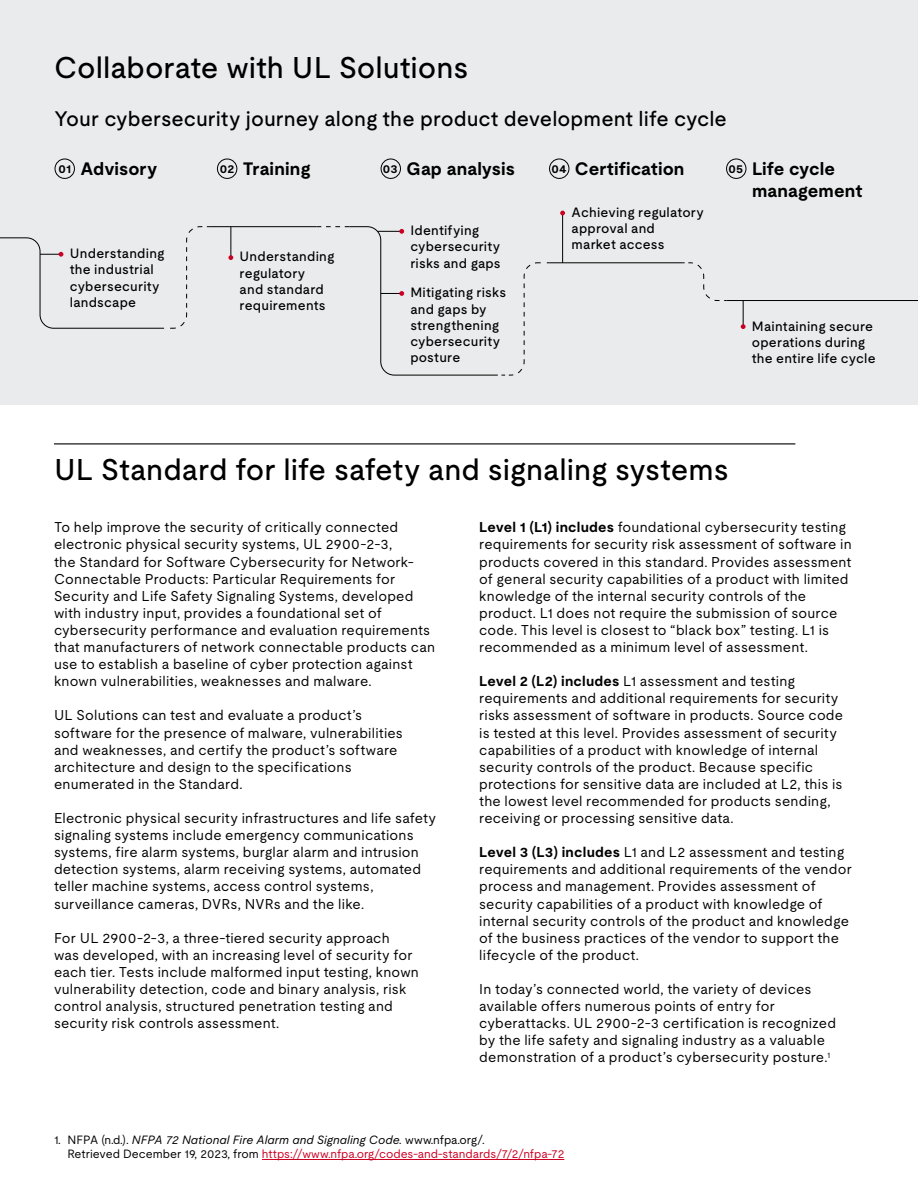
<style>
.page{position:relative;width:918px;height:1188px;background:#fff}
.page>*{position:absolute;margin:0;border:0;box-sizing:border-box;transform-origin:0 0}
.t1{font:500 30px "UL Moderat";color:#000}
.t2{font:500 21px "UL Moderat";color:#000}
.t3{font:700 18px/21.6px "UL Moderat";letter-spacing:.005em;color:#000}
.t4{font:14.25px/17.1px "UL Moderat";letter-spacing:.015em;color:#000}
.t5{font:500 13.5px/16.2px "UL Moderat";letter-spacing:.015em;color:#000}
.t6{font:12px/14.4px "UL Moderat";color:#000}
.s1{font-size:12px}
.s2{font-weight:700}
.s3{font-style:italic}
.s4{color:#ca0123}
</style>
<div class="page">
<div style="left:0;top:0;width:918px;height:405px;background:#eaebec"></div>
<hr style="left:562px;top:213px;width:1px;height:50px;background:#000">
<svg style="left:560px;top:211px;width:5px;height:4px"></svg>
<svg style="left:0;top:226px;width:918px;height:150px"></svg>
<svg style="left:160px;top:226px;width:50px;height:103px"></svg>
<svg style="left:317px;top:226px;width:32px;height:1px"></svg>
<svg style="left:495px;top:262px;width:56px;height:114px"></svg>
<svg style="left:682px;top:262px;width:45px;height:39px"></svg>
<div style="left:55px;top:159px;width:20px;height:20px;border:1px solid #000;border-radius:50%"></div>
<div style="left:217px;top:159px;width:20px;height:20px;border:1px solid #000;border-radius:50%"></div>
<div style="left:381px;top:159px;width:20px;height:20px;border:1px solid #000;border-radius:50%"></div>
<div style="left:549px;top:159px;width:20px;height:20px;border:1px solid #000;border-radius:50%"></div>
<div style="left:726px;top:159px;width:20px;height:20px;border:1px solid #000;border-radius:50%"></div>
<hr style="left:262px;top:1159px;width:302px;height:1px;background:#ca0123">
<hr style="left:54px;top:443px;width:741px;height:1px;background:#000">
<h1 class="t1" style="left:54px;top:44px;width:416px">Collaborate with UL Solutions</h1>
<h2 class="t2" style="left:54px;top:102px;width:674px">Your cybersecurity journey along the product development life cycle</h2>
<p class="t3" style="left:58px;top:158px;width:100px"><span class="s1">01</span> Advisory</p>
<p class="t3" style="left:220px;top:158px;width:92px"><span class="s1">02</span> Training</p>
<p class="t3" style="left:383px;top:158px;width:134px"><span class="s1">03</span> Gap analysis</p>
<p class="t3" style="left:551px;top:158px;width:135px"><span class="s1">04</span> Certification</p>
<p class="t3" style="left:752px;top:158px;width:112px;text-indent:-23px"><span class="s1">05</span> Life cycle management</p>
<p class="t5" style="left:70px;top:245px;width:96px">Understanding the industrial cybersecurity landscape</p>
<p class="t5" style="left:240px;top:248px;width:96px">Understanding regulatory<br>and standard requirements</p>
<p class="t5" style="left:410px;top:222px;width:92px">Identifying cybersecurity risks and gaps</p>
<p class="t5" style="left:410px;top:284px;width:97px">Mitigating risks and gaps by strengthening cybersecurity posture</p>
<p class="t5" style="left:572px;top:204px;width:134px">Achieving regulatory approval and<br>market access</p>
<p class="t5" style="left:752px;top:317px;width:125px">Maintaining secure operations during the entire life cycle</p>
<h1 class="t1" style="left:54px;top:446px;width:676px">UL Standard for life safety and signaling systems</h1>
<p class="t4" style="left:54px;top:518px;width:383px">To help improve the security of critically connected electronic physical security systems, UL 2900-2-3,<br>the Standard for Software Cybersecurity for Network-Connectable Products: Particular Requirements for Security and Life Safety Signaling Systems, developed with industry input, provides a foundational set of cybersecurity performance and evaluation requirements that manufacturers of network connectable products can use to establish a baseline of cyber protection against known vulnerabilities, weaknesses and malware.</p>
<p class="t4" style="left:54px;top:707px;width:350px">UL Solutions can test and evaluate a product’s software for the presence of malware, vulnerabilities and weaknesses, and certify the product’s software architecture and design to the specifications enumerated in the Standard.</p>
<p class="t4" style="left:54px;top:809px;width:384px">Electronic physical security infrastructures and life safety signaling systems include emergency communications systems, fire alarm systems, burglar alarm and intrusion detection systems, alarm receiving systems, automated teller machine systems, access control systems, surveillance cameras, DVRs, NVRs and the like.</p>
<p class="t4" style="left:54px;top:929px;width:366px">For UL 2900-2-3, a three-tiered security approach<br>was developed, with an increasing level of security for each tier. Tests include malformed input testing, known vulnerability detection, code and binary analysis, risk control analysis, structured penetration testing and security risk controls assessment.</p>
<p class="t4" style="left:479px;top:518px;width:374px"><span class="s2">Level 1 (L1) includes</span> foundational cybersecurity testing requirements for security risk assessment of software in products covered in this standard. Provides assessment of general security capabilities of a product with limited knowledge of the internal security controls of the product. L1 does not require the submission of source code. This level is closest to “black box” testing. L1 is recommended as a minimum level of assessment.</p>
<p class="t4" style="left:479px;top:672px;width:365px"><span class="s2">Level 2 (L2) includes</span> L1 assessment and testing requirements and additional requirements for security risks assessment of software in products. Source code is tested at this level. Provides assessment of security capabilities of a product with knowledge of internal security controls of the product. Because specific protections for sensitive data are included at L2, this is the lowest level recommended for products sending, receiving or processing sensitive data.</p>
<p class="t4" style="left:479px;top:843px;width:374px"><span class="s2">Level 3 (L3) includes</span> L1 and L2 assessment and testing requirements and additional requirements of the vendor process and management. Provides assessment of security capabilities of a product with knowledge of internal security controls of the product and knowledge of the business practices of the vendor to support the lifecycle of the product.</p>
<p class="t4" style="left:479px;top:980px;width:358px">In today’s connected world, the variety of devices available offers numerous points of entry for cyberattacks. UL 2900-2-3 certification is recognized by the life safety and signaling industry as a valuable demonstration of a product’s cybersecurity posture.<sup>1</sup></p>
<p class="t6" style="left:68px;top:1132px;width:498px;text-indent:-14px">1. NFPA (n.d.). <span class="s3">NFPA 72 National Fire Alarm and Signaling Code.</span> www.nfpa.org/.<br>Retrieved December 19, 2023, from <span class="s4">https://www.nfpa.org/codes-and-standards/7/2/nfpa-72</span></p>
</div>
